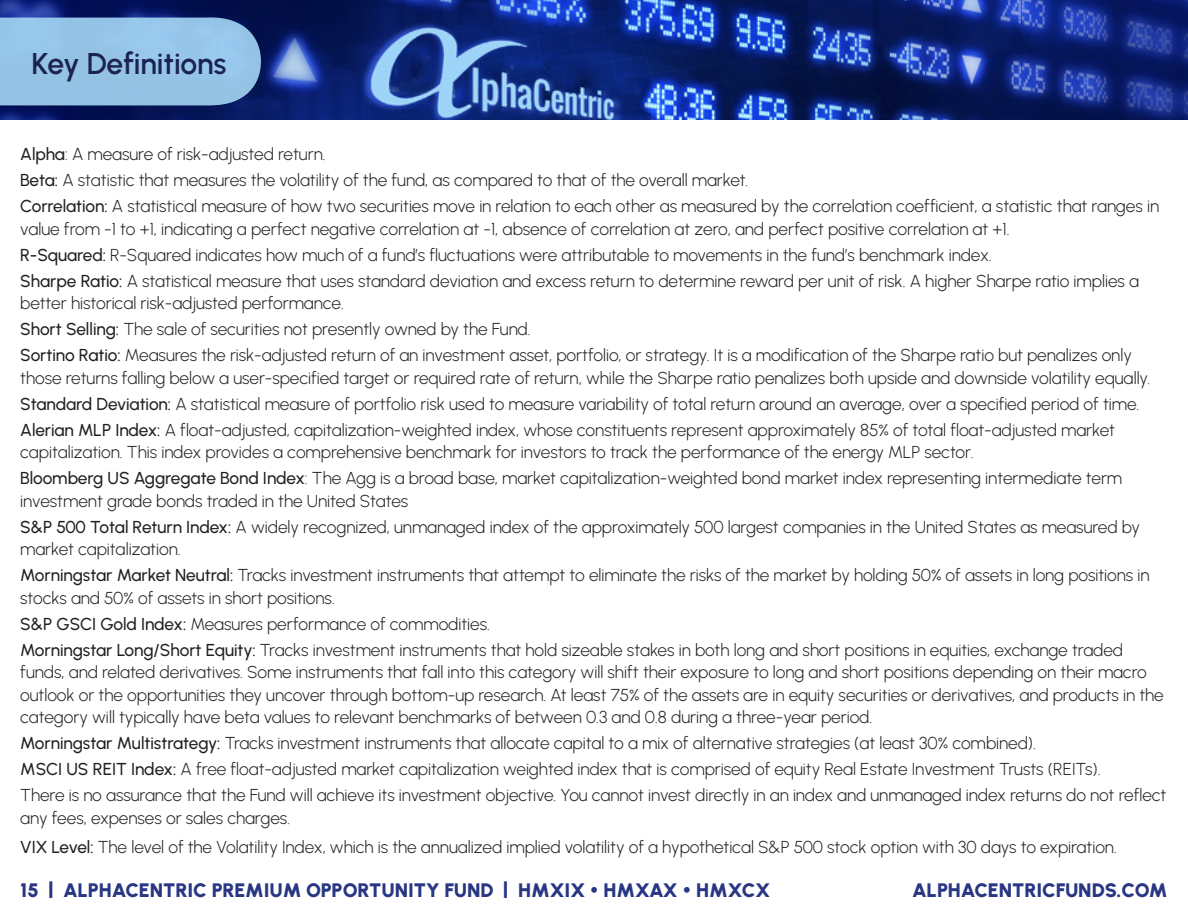
<style>
.page{position:relative;width:1188px;height:918px;background:#fff}
.page>*{position:absolute;margin:0;border:0;box-sizing:border-box;transform-origin:0 0}
.t1{font:600 30px "Urbanist";letter-spacing:-.005em;color:#1c234f}
.t2{font:900 19.5px "Urbanist";color:#283684}
.t3{font:300 17.25px/22.5px "Urbanist";letter-spacing:-.005em;color:#231f20}
.s1{font-weight:500}
</style>
<div class="page">
<img style="left:0;top:0;width:1188px;height:119px">
<div style="left:0;top:17px;width:261px;height:88px;background:#94c3e6"></div>
<p class="t1" style="left:32px;top:44px;width:196px">Key Definitions</p>
<p class="t3" style="left:20px;top:142px;width:307px"><span class="s1">Alpha</span>: A measure of risk-adjusted return.</p>
<p class="t3" style="left:20px;top:168px;width:730px"><span class="s1">Beta:</span> A statistic that measures the volatility of the fund, as compared to that of the overall market.</p>
<p class="t3" style="left:20px;top:194px;width:1140px"><span class="s1">Correlation:</span> A statistical measure of how two securities move in relation to each other as measured by the correlation coefficient, a statistic that ranges in value from -1 to +1, indicating a perfect negative correlation at -1, absence of correlation at zero, and perfect positive correlation at +1.</p>
<p class="t3" style="left:20px;top:243px;width:973px"><span class="s1">R-Squared:</span> R-Squared indicates how much of a fund’s fluctuations were attributable to movements in the fund’s benchmark index.</p>
<p class="t3" style="left:20px;top:269px;width:1120px"><span class="s1">Sharpe Ratio:</span> A statistical measure that uses standard deviation and excess return to determine reward per unit of risk. A higher Sharpe ratio implies a better historical risk-adjusted performance.</p>
<p class="t3" style="left:20px;top:317px;width:512px"><span class="s1">Short Selling:</span> The sale of securities not presently owned by the Fund.</p>
<p class="t3" style="left:20px;top:343px;width:1132px"><span class="s1">Sortino Ratio:</span> Measures the risk-adjusted return of an investment asset, portfolio, or strategy. It is a modification of the Sharpe ratio but penalizes only those returns falling below a user-specified target or required rate of return, while the Sharpe ratio penalizes both upside and downside volatility equally.</p>
<p class="t3" style="left:20px;top:392px;width:1121px"><span class="s1">Standard Deviation:</span> A statistical measure of portfolio risk used to measure variability of total return around an average, over a specified period of time.</p>
<p class="t3" style="left:20px;top:418px;width:1096px"><span class="s1">Alerian MLP Index:</span> A float-adjusted, capitalization-weighted index, whose constituents represent approximately 85% of total float-adjusted market capitalization. This index provides a comprehensive benchmark for investors to track the performance of the energy MLP sector.</p>
<p class="t3" style="left:20px;top:466px;width:1104px"><span class="s1">Bloomberg US Aggregate Bond Index</span>: The Agg is a broad base, market capitalization-weighted bond market index representing intermediate term investment grade bonds traded in the United States</p>
<p class="t3" style="left:20px;top:515px;width:1122px"><span class="s1">S&amp;P 500 Total Return Index:</span> A widely recognized, unmanaged index of the approximately 500 largest companies in the United States as measured by market capitalization.</p>
<p class="t3" style="left:20px;top:563px;width:1131px"><span class="s1">Morningstar Market Neutral:</span> Tracks investment instruments that attempt to eliminate the risks of the market by holding 50% of assets in long positions in stocks and 50% of assets in short positions.</p>
<p class="t3" style="left:20px;top:612px;width:471px"><span class="s1">S&amp;P GSCI Gold Index:</span> Measures performance of commodities.</p>
<p class="t3" style="left:20px;top:638px;width:1145px"><span class="s1">Morningstar Long/Short Equity:</span> Tracks investment instruments that hold sizeable stakes in both long and short positions in equities, exchange traded funds, and related derivatives. Some instruments that fall into this category will shift their exposure to long and short positions depending on their macro outlook or the opportunities they uncover through bottom-up research. At least 75% of the assets are in equity securities or derivatives, and products in the category will typically have beta values to relevant benchmarks of between 0.3 and 0.8 during a three-year period.</p>
<p class="t3" style="left:20px;top:731px;width:1017px"><span class="s1">Morningstar Multistrategy:</span> Tracks investment instruments that allocate capital to a mix of alternative strategies (at least 30% combined).</p>
<p class="t3" style="left:20px;top:757px;width:1082px"><span class="s1">MSCI US REIT Index:</span> A free float-adjusted market capitalization weighted index that is comprised of equity Real Estate Investment Trusts (REITs).</p>
<p class="t3" style="left:20px;top:783px;width:1148px">There is no assurance that the Fund will achieve its investment objective. You cannot invest directly in an index and unmanaged index returns do not reflect any fees, expenses or sales charges.</p>
<p class="t3" style="left:20px;top:835px;width:1098px"><span class="s1">VIX Level:</span> The level of the Volatility Index, which is the annualized implied volatility of a hypothetical S&amp;P 500 stock option with 30 days to expiration.</p>
<p class="t2" style="left:20px;top:877px;width:752px">15 | ALPHACENTRIC PREMIUM OPPORTUNITY FUND | HMXIX • HMXAX • HMXCX</p>
<p class="t2" style="left:912px;top:877px;width:257px">ALPHACENTRICFUNDS.COM</p>
</div>
